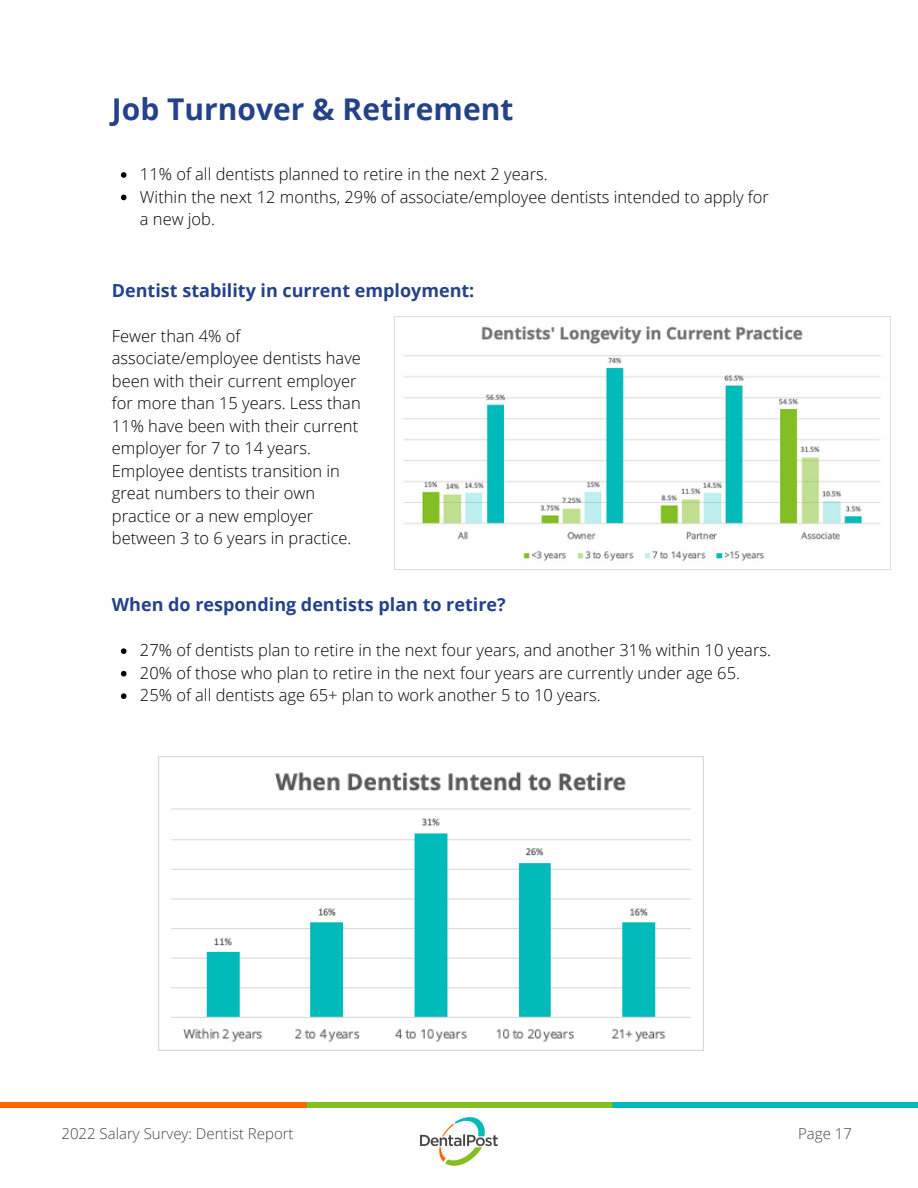
<style>
.page{position:relative;width:918px;height:1188px;background:#fff}
.page>*{position:absolute;margin:0;border:0;box-sizing:border-box;transform-origin:0 0}
.t1{font:700 30px "Open Sans";color:#244289}
.t2{font:700 18px "Open Sans";color:#244289}
.t3{font:300 16.5px/22.5px "Open Sans";color:#000}
.t4{font:300 15px "Open Sans";color:#454547}
</style>
<div class="page">
<img style="left:0;top:1103px;width:918px;height:4px">
<img style="left:420px;top:1117px;width:78px;height:49px">
<img style="left:394px;top:316px;width:497px;height:253px">
<svg style="left:121px;top:172px;width:6px;height:6px"></svg>
<svg style="left:121px;top:195px;width:6px;height:5px"></svg>
<img style="left:159px;top:756px;width:544px;height:294px">
<svg style="left:121px;top:648px;width:6px;height:6px"></svg>
<svg style="left:121px;top:671px;width:6px;height:6px"></svg>
<svg style="left:121px;top:693px;width:6px;height:6px"></svg>
<h1 class="t1" style="left:112px;top:88px;width:403px">Job Turnover &amp; Retirement</h1>
<p class="t3" style="left:140px;top:162px;width:631px">11% of all dentists planned to retire in the next 2 years.<br>Within the next 12 months, 29% of associate/employee dentists intended to apply for a new job.</p>
<p class="t2" style="left:112px;top:278px;width:364px">Dentist stability in current employment:</p>
<p class="t3" style="left:112px;top:324px;width:251px">Fewer than 4% of associate/employee dentists have been with their current employer for more than 15 years. Less than<br>11% have been with their current employer for 7 to 14 years.<br>Employee dentists transition in great numbers to their own practice or a new employer between 3 to 6 years in practice.</p>
<p class="t2" style="left:112px;top:592px;width:395px">When do responding dentists plan to retire?</p>
<p class="t3" style="left:140px;top:639px;width:633px">27% of dentists plan to retire in the next four years, and another 31% within 10 years.<br>20% of those who plan to retire in the next four years are currently under age 65.<br>25% of all dentists age 65+ plan to work another 5 to 10 years.</p>
<p class="t4" style="left:61px;top:1123px;width:234px">2022 Salary Survey: Dentist Report</p>
<p class="t4" style="left:798px;top:1123px;width:55px">Page 17</p>
</div>
